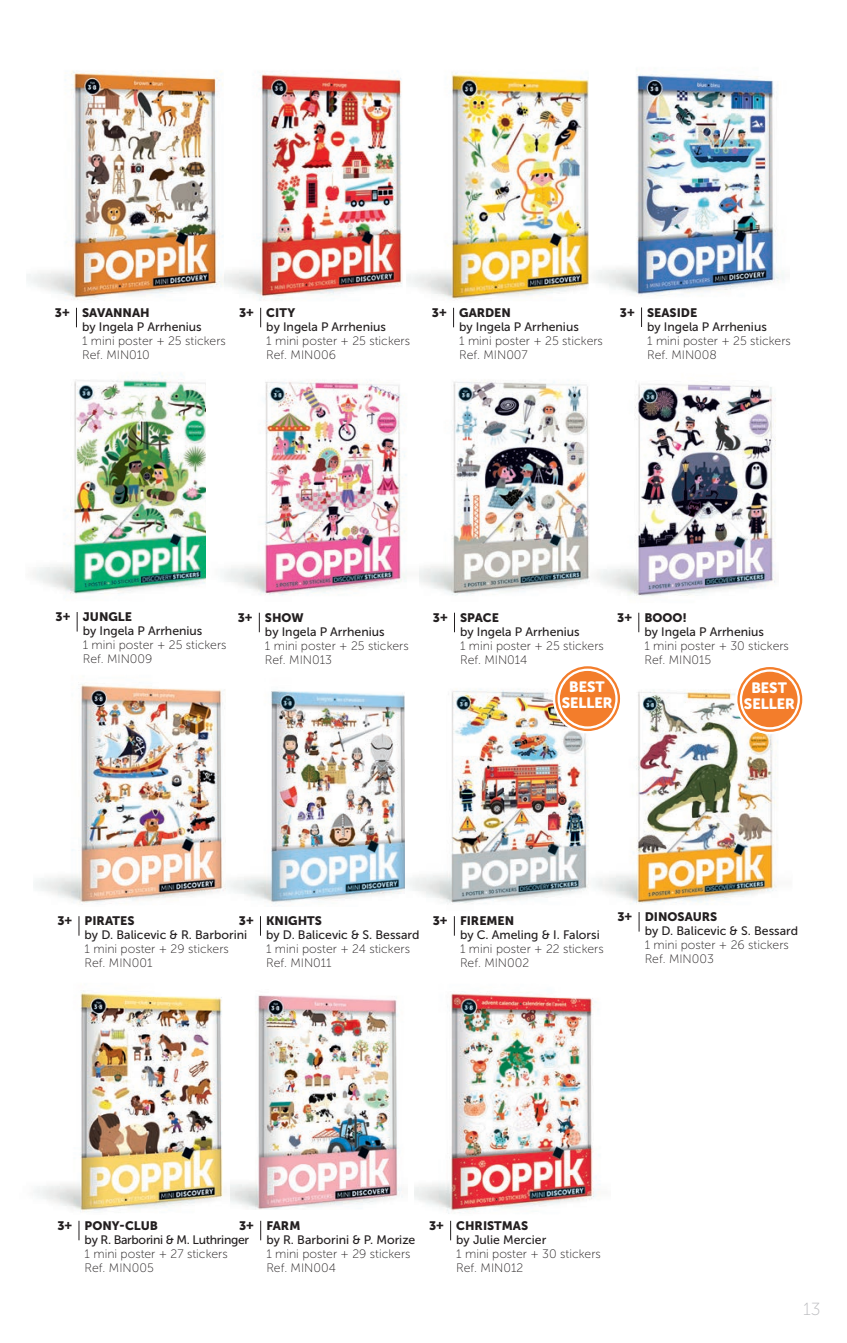
<style>
.page{position:relative;width:847px;height:1343px;background:#fff}
.page>*{position:absolute;margin:0;border:0;box-sizing:border-box;transform-origin:0 0}
.t1{font:17.5px "Museo Sans 100";color:#bcbdc0}
.t2{font:14.88px/15.8px "Museo Sans Rounded 900";color:#fff;text-align:center}
.t3{font:12.25px/14px "Museo Sans 100";color:#231f20}
.t4{font:12.25px "Museo Sans 500";color:#231f20}
.t5{font:12.25px "Museo Sans 900";color:#231f20}
.t6{font:12.25px "Museo Sans 500";letter-spacing:-.025em;color:#231f20}
</style>
<div class="page">
<img style="left:32px;top:372px;width:174px;height:222px">
<img style="left:589px;top:384px;width:187px;height:212px">
<svg style="left:641px;top:307px;width:1px;height:20px"></svg>
<img style="left:588px;top:74px;width:196px;height:222px">
<img style="left:404px;top:689px;width:185px;height:214px">
<img style="left:224px;top:380px;width:365px;height:216px">
<img style="left:406px;top:72px;width:182px;height:228px">
<svg style="left:76px;top:308px;width:1px;height:19px"></svg>
<svg style="left:260px;top:308px;width:1px;height:19px"></svg>
<svg style="left:453px;top:308px;width:1px;height:19px"></svg>
<img style="left:223px;top:71px;width:179px;height:230px">
<img style="left:27px;top:71px;width:196px;height:229px">
<svg style="left:79px;top:916px;width:1px;height:19px"></svg>
<svg style="left:454px;top:916px;width:1px;height:19px"></svg>
<img style="left:34px;top:684px;width:192px;height:221px">
<svg style="left:260px;top:1220px;width:1px;height:20px"></svg>
<img style="left:230px;top:995px;width:173px;height:214px">
<svg style="left:638px;top:612px;width:1px;height:20px"></svg>
<svg style="left:259px;top:612px;width:1px;height:20px"></svg>
<svg style="left:454px;top:612px;width:1px;height:20px"></svg>
<svg style="left:450px;top:1220px;width:1px;height:20px"></svg>
<svg style="left:79px;top:1220px;width:1px;height:20px"></svg>
<img style="left:34px;top:990px;width:189px;height:222px">
<img style="left:414px;top:991px;width:186px;height:223px">
<img style="left:595px;top:690px;width:183px;height:214px">
<svg style="left:638px;top:912px;width:1px;height:19px"></svg>
<svg style="left:736px;top:666px;width:67px;height:67px;fill:#f37d2b"></svg>
<div style="left:734px;top:664px;width:70px;height:70px;border:2px solid #fff;border-radius:50%"></div>
<div style="left:739px;top:669px;width:60px;height:60px;border:2px solid #fff;border-radius:50%"></div>
<img style="left:227px;top:691px;width:177px;height:213px">
<svg style="left:260px;top:916px;width:1px;height:19px"></svg>
<svg style="left:554px;top:665px;width:67px;height:67px;fill:#f37d2b"></svg>
<div style="left:552px;top:664px;width:70px;height:69px;border:2px solid #fff;border-radius:50%"></div>
<div style="left:557px;top:668px;width:60px;height:60px;border:2px solid #fff;border-radius:50%"></div>
<svg style="left:77px;top:612px;width:1px;height:19px"></svg>
<p class="t5" style="left:55px;top:305px;width:16px">3+</p>
<p class="t5" style="left:266px;top:306px;width:30px">CITY</p>
<p class="t4" style="left:266px;top:320px;width:121px">by Ingela P Arrhenius</p>
<p class="t3" style="left:266px;top:334px;width:145px">1 mini poster + 25 stickers<br>Ref. MIN006</p>
<p class="t5" style="left:82px;top:306px;width:69px">SAVANNAH</p>
<p class="t4" style="left:82px;top:320px;width:121px">by Ingela P Arrhenius</p>
<p class="t3" style="left:82px;top:334px;width:145px">1 mini poster + 25 stickers<br>Ref. MIN010</p>
<p class="t5" style="left:239px;top:305px;width:16px">3+</p>
<p class="t5" style="left:459px;top:306px;width:53px">GARDEN</p>
<p class="t4" style="left:459px;top:320px;width:121px">by Ingela P Arrhenius</p>
<p class="t3" style="left:459px;top:334px;width:145px">1 mini poster + 25 stickers<br>Ref. MIN007</p>
<p class="t5" style="left:432px;top:305px;width:16px">3+</p>
<p class="t5" style="left:619px;top:305px;width:16px">3+</p>
<p class="t5" style="left:647px;top:305px;width:52px">SEASIDE</p>
<p class="t4" style="left:647px;top:320px;width:121px">by Ingela P Arrhenius</p>
<p class="t3" style="left:647px;top:333px;width:145px">1 mini poster + 25 stickers<br>Ref. MIN008</p>
<p class="t5" style="left:55px;top:609px;width:16px">3+</p>
<p class="t5" style="left:83px;top:610px;width:51px">JUNGLE</p>
<p class="t4" style="left:83px;top:624px;width:121px">by Ingela P Arrhenius</p>
<p class="t3" style="left:83px;top:638px;width:145px">1 mini poster + 25 stickers<br>Ref. MIN009</p>
<p class="t5" style="left:237px;top:610px;width:16px">3+</p>
<p class="t5" style="left:460px;top:610px;width:40px">SPACE</p>
<p class="t4" style="left:460px;top:625px;width:121px">by Ingela P Arrhenius</p>
<p class="t3" style="left:460px;top:639px;width:145px">1 mini poster + 25 stickers<br>Ref. MIN014</p>
<p class="t5" style="left:265px;top:610px;width:40px">SHOW</p>
<p class="t5" style="left:617px;top:610px;width:16px">3+</p>
<p class="t4" style="left:265px;top:625px;width:121px">by Ingela P Arrhenius</p>
<p class="t3" style="left:265px;top:639px;width:145px">1 mini poster + 25 stickers<br>Ref. MIN013</p>
<p class="t5" style="left:432px;top:610px;width:16px">3+</p>
<p class="t2" style="left:561px;top:679px;width:52px">BEST<br>SELLER</p>
<p class="t5" style="left:644px;top:610px;width:44px">BOOO!</p>
<p class="t4" style="left:644px;top:625px;width:121px">by Ingela P Arrhenius</p>
<p class="t3" style="left:644px;top:639px;width:146px">1 mini poster + 30 stickers<br>Ref. MIN015</p>
<p class="t2" style="left:743px;top:680px;width:52px">BEST<br>SELLER</p>
<p class="t5" style="left:85px;top:914px;width:51px">PIRATES</p>
<p class="t4" style="left:85px;top:928px;width:164px">by D. Balicevic &amp; R. Barborini</p>
<p class="t3" style="left:85px;top:942px;width:146px">1 mini poster + 29 stickers<br>Ref. MIN001</p>
<p class="t5" style="left:266px;top:914px;width:57px">KNIGHTS</p>
<p class="t4" style="left:266px;top:928px;width:155px">by D. Balicevic &amp; S. Bessard</p>
<p class="t3" style="left:266px;top:942px;width:145px">1 mini poster + 24 stickers<br>Ref. MIN011</p>
<p class="t5" style="left:57px;top:913px;width:16px">3+</p>
<p class="t5" style="left:460px;top:914px;width:56px">FIREMEN</p>
<p class="t4" style="left:460px;top:928px;width:141px">by C. Ameling &amp; I. Falorsi</p>
<p class="t3" style="left:460px;top:942px;width:145px">1 mini poster + 22 stickers<br>Ref. MIN002</p>
<p class="t5" style="left:239px;top:913px;width:16px">3+</p>
<p class="t5" style="left:432px;top:913px;width:16px">3+</p>
<p class="t5" style="left:617px;top:909px;width:16px">3+</p>
<p class="t5" style="left:644px;top:910px;width:74px">DINOSAURS</p>
<p class="t4" style="left:644px;top:924px;width:155px">by D. Balicevic &amp; S. Bessard</p>
<p class="t3" style="left:644px;top:938px;width:146px">1 mini poster + 26 stickers<br>Ref. MIN003</p>
<p class="t5" style="left:57px;top:1217px;width:16px">3+</p>
<p class="t5" style="left:85px;top:1218px;width:75px">PONY-CLUB</p>
<p class="t5" style="left:429px;top:1217px;width:16px">3+</p>
<p class="t6" style="left:85px;top:1232px;width:166px">by R. Barborini &amp; M. Luthringer</p>
<p class="t3" style="left:85px;top:1246px;width:145px">1 mini poster + 27 stickers<br>Ref. MIN005</p>
<p class="t5" style="left:239px;top:1217px;width:16px">3+</p>
<p class="t5" style="left:266px;top:1218px;width:36px">FARM</p>
<p class="t4" style="left:266px;top:1232px;width:150px">by R. Barborini &amp; P. Morize</p>
<p class="t3" style="left:266px;top:1246px;width:146px">1 mini poster + 29 stickers<br>Ref. MIN004</p>
<p class="t5" style="left:456px;top:1218px;width:73px">CHRISTMAS</p>
<p class="t4" style="left:456px;top:1232px;width:91px">by Julie Mercier</p>
<p class="t3" style="left:456px;top:1246px;width:146px">1 mini poster + 30 stickers<br>Ref. MIN012</p>
<h1 class="t1" style="left:802px;top:1299px;width:19px">13</h1>
</div>
